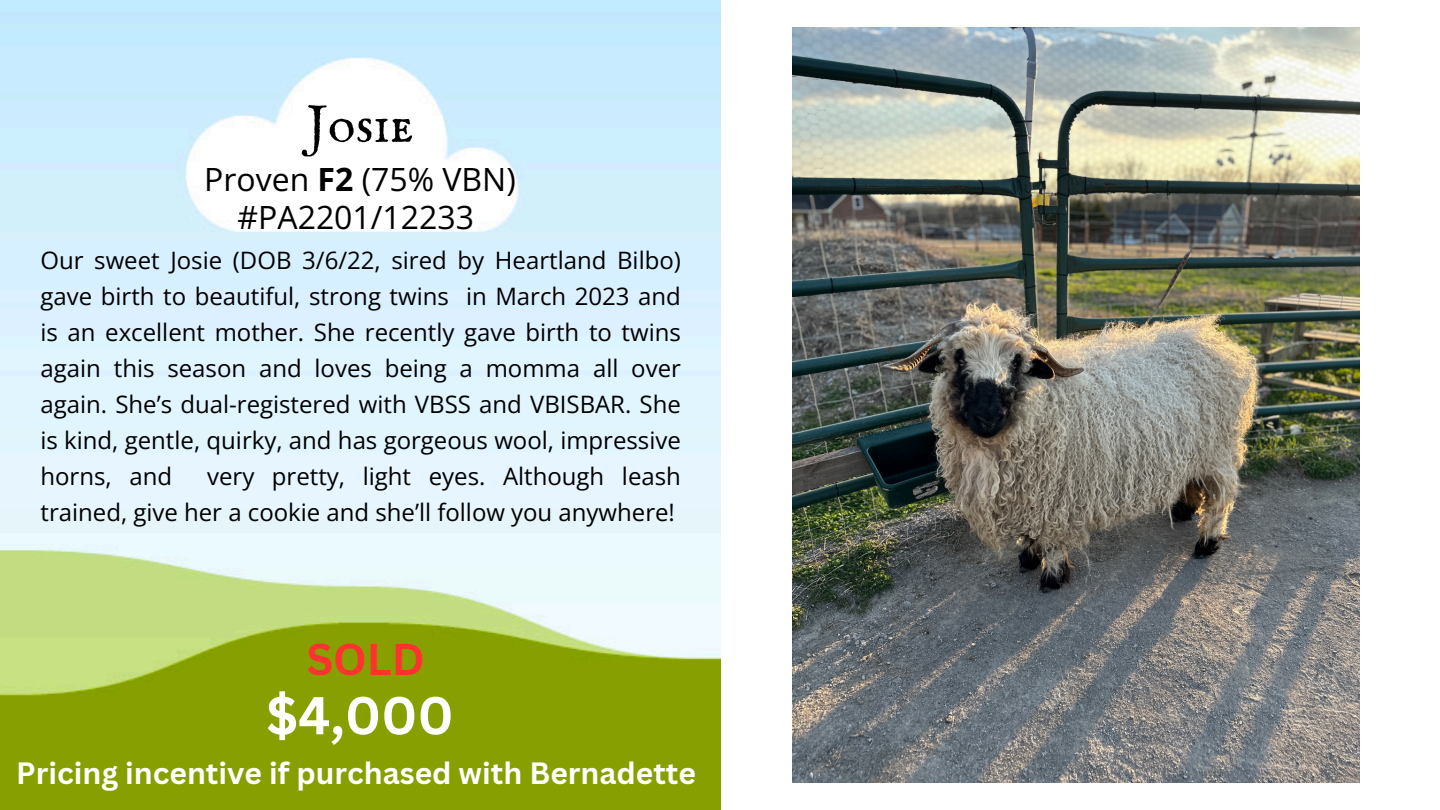
<style>
.page{position:relative;width:1440px;height:810px;background:#fff}
.page>*{position:absolute;margin:0;border:0;box-sizing:border-box;transform-origin:0 0}
.t1{font:700 52px "Canva Sans";color:#fff}
.t2{font:52px "IM FELL English SC";color:#000}
.t3{font:700 43.2px "Canva Sans";color:#ff3131}
.t4{font:32px/38.2px "Open Sans";color:#000;text-align:center}
.t5{font:700 30px "Canva Sans";color:#fff}
.t6{font:24px/36px "Open Sans";color:#000;text-align:justify}
.s1{font-weight:700}
</style>
<div class="page">
<img style="left:1px;top:1px;width:720px;height:809px">
<img style="left:793px;top:28px;width:566px;height:754px">
<h1 class="t2" style="left:307px;top:95px;width:108px">Josie</h1>
<h1 class="t4" style="left:204px;top:160px;width:313px">Proven <span class="s1">F2</span> (75% VBN) #PA2201/12233</h1>
<p class="t6" style="left:40px;top:242px;width:642px">Our sweet Josie (DOB 3/6/22, sired by Heartland Bilbo) gave birth to beautiful, strong twins in March 2023 and is an excellent mother. She recently gave birth to twins again this season and loves being a momma all over again. She’s dual-registered with VBSS and VBISBAR. She is kind, gentle, quirky, and has gorgeous wool, impressive horns, and</p>
<p class="t6" style="left:40px;top:458px;width:642px;text-align:right">very pretty, light eyes. Although leash<br>trained, give her a cookie and she’ll follow you anywhere!</p>
<p class="t3" style="left:307px;top:629px;width:120px">SOLD</p>
<h2 class="t1" style="left:266px;top:679px;width:189px">$4,000</h2>
<h2 class="t5" style="left:16px;top:752px;width:681px">Pricing incentive if purchased with Bernadette</h2>
</div>
